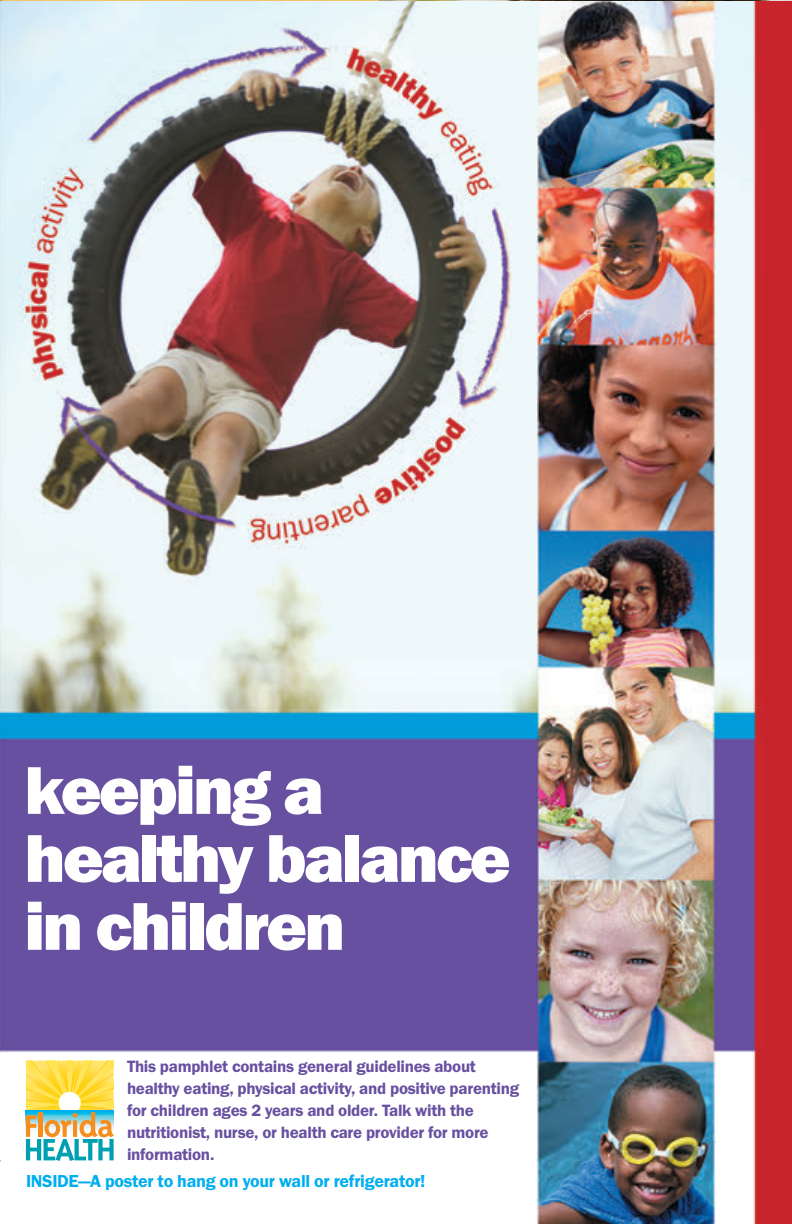
<style>
.page{position:relative;width:792px;height:1224px;background:#fff}
.page>*{position:absolute;margin:0;border:0;box-sizing:border-box;transform-origin:0 0}
.t1{font:800 70px/68px "Franklin Gothic";letter-spacing:-.04em;color:#fff}
.t2{font:600 18px "Franklin Gothic";letter-spacing:-.02em;color:#00aeef}
.t3{font:600 17px/22px "Franklin Gothic";letter-spacing:-.02em;color:#6850a1}
</style>
<div class="page">
<img style="left:0;top:0;width:792px;height:1224px">
<svg style="left:26px;top:1061px;width:88px;height:100px"></svg>
<h1 class="t1" style="left:24px;top:756px;width:488px">keeping a healthy balance in children</h1>
<p class="t3" style="left:127px;top:1056px;width:394px">This pamphlet contains general guidelines about healthy eating, physical activity, and positive parenting for children ages 2 years and older. Talk with the nutritionist, nurse, or health care provider for more information.</p>
<p class="t2" style="left:26px;top:1170px;width:401px">INSIDE—A poster to hang on your wall or refrigerator!</p>
</div>
